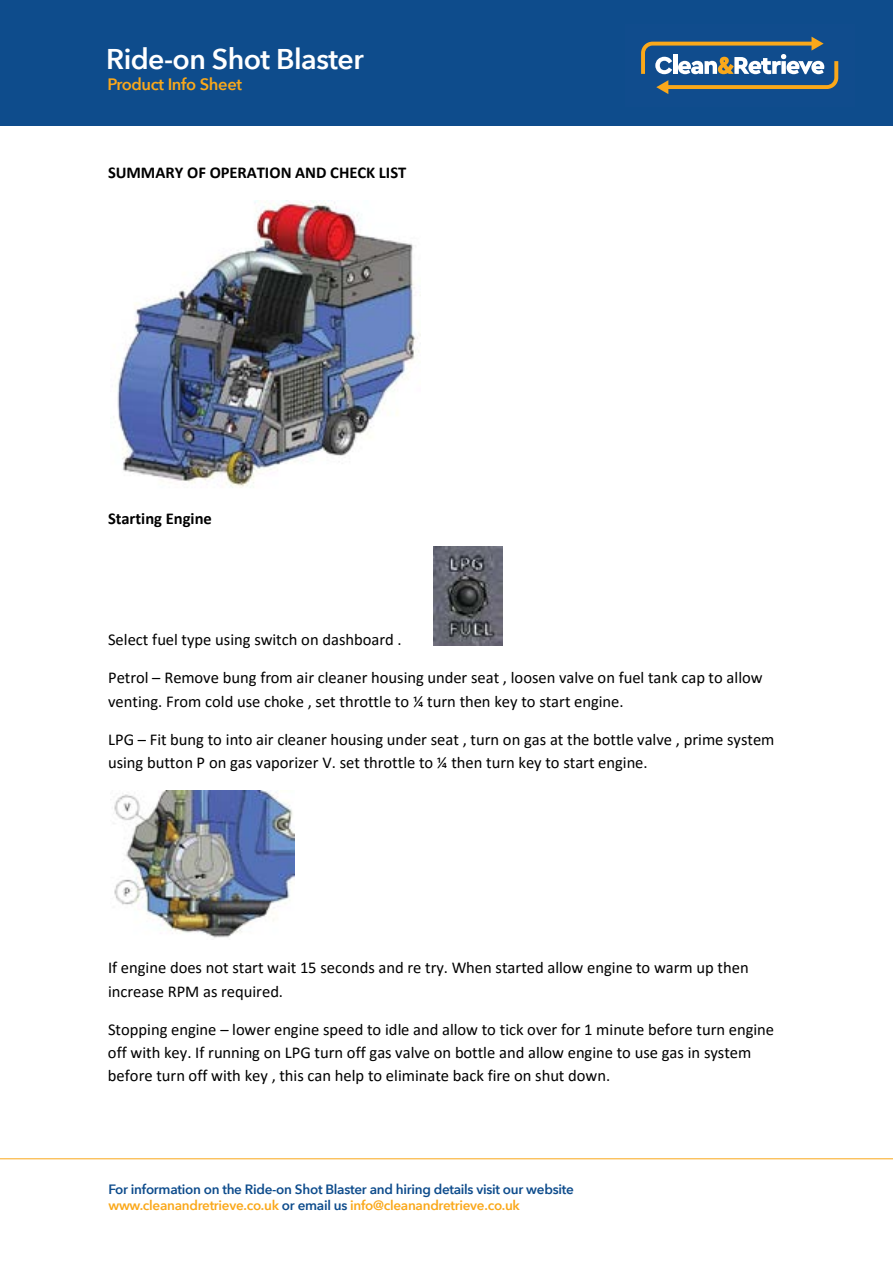
<style>
.page{position:relative;width:893px;height:1263px;background:#fff}
.page>*{position:absolute;margin:0;border:0;box-sizing:border-box;transform-origin:0 0}
.t1{font:600 28.5px "Avenir Next";letter-spacing:-.02em;color:#fff}
.t2{font:16.5px/23.4px "Calibri";color:#000}
.t3{font:700 16.5px "Calibri";color:#000}
.t4{font:600 16.5px "Avenir Next";letter-spacing:-.02em;color:#faa81a}
.t5{font:600 13.5px/16.2px "Avenir Next";letter-spacing:-.02em;color:#0e4c8c}
.s1{color:#faa81a}
</style>
<div class="page">
<div style="left:0;top:0;width:893px;height:126px;background:#0e4c8c"></div>
<svg style="left:641px;top:37px;width:197px;height:57px"></svg>
<hr style="left:0;top:1158px;width:893px;height:1px;background:#faa81a">
<img style="left:117px;top:200px;width:304px;height:288px">
<img style="left:434px;top:547px;width:69px;height:98px">
<img style="left:113px;top:790px;width:181px;height:148px">
<h1 class="t1" style="left:106px;top:35px;width:259px">Ride-on Shot Blaster</h1>
<p class="t4" style="left:107px;top:70px;width:136px">Product Info Sheet</p>
<p class="t3" style="left:108px;top:161px;width:300px">SUMMARY OF OPERATION AND CHECK LIST</p>
<p class="t3" style="left:108px;top:507px;width:105px">Starting Engine</p>
<p class="t2" style="left:108px;top:628px;width:295px">Select fuel type using switch on dashboard .</p>
<p class="t2" style="left:108px;top:666px;width:656px">Petrol – Remove bung from air cleaner housing under seat , loosen valve on fuel tank cap to allow venting. From cold use choke , set throttle to ¼ turn then key to start engine.</p>
<p class="t2" style="left:108px;top:727px;width:668px">LPG – Fit bung to into air cleaner housing under seat , turn on gas at the bottle valve , prime system using button P on gas vaporizer V. set throttle to ¼ then turn key to start engine.</p>
<p class="t2" style="left:108px;top:956px;width:642px">If engine does not start wait 15 seconds and re try. When started allow engine to warm up then increase RPM as required.</p>
<p class="t2" style="left:108px;top:1017px;width:668px">Stopping engine – lower engine speed to idle and allow to tick over for 1 minute before turn engine off with key. If running on LPG turn off gas valve on bottle and allow engine to use gas in system before turn off with key , this can help to eliminate back fire on shut down.</p>
<p class="t5" style="left:108px;top:1180px;width:467px">For information on the Ride-on Shot Blaster and hiring details visit our website <span class="s1">www.cleanandretrieve.co.uk</span> or email us <span class="s1">info@cleanandretrieve.co.uk</span></p>
</div>
